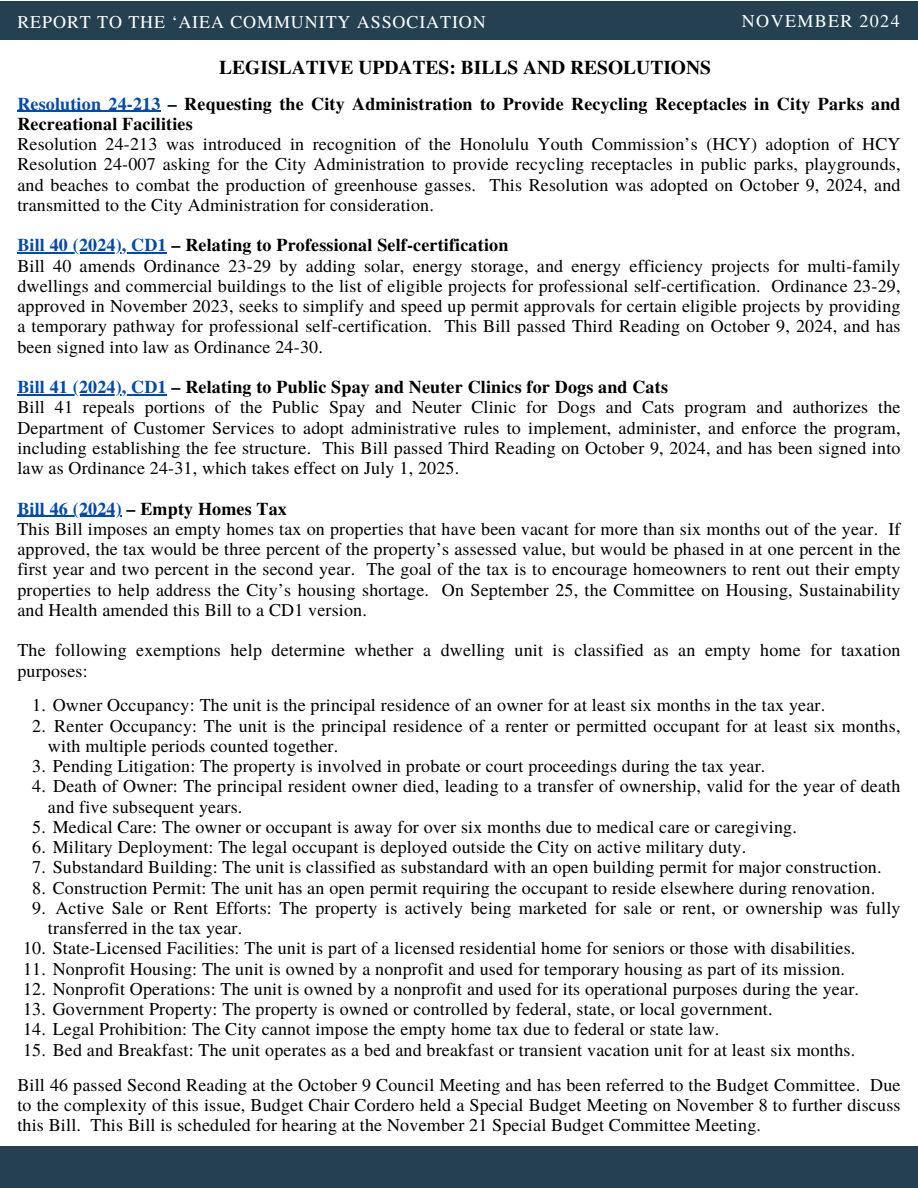
<style>
.page{position:relative;width:918px;height:1188px;background:#fff}
.page>*{position:absolute;margin:0;border:0;box-sizing:border-box;transform-origin:0 0}
.t1{font:700 19.5px "Te X Gyre Termes";color:#000}
.t2{font:18px/20.2px "Te X Gyre Termes";letter-spacing:.01em;color:#000;text-align:justify}
.t3{font:700 18px/20.2px "Te X Gyre Termes";letter-spacing:.01em;color:#000}
.t4{font:18px "Te X Gyre Termes";letter-spacing:.05em;color:#fff}
.t5{font:18px "Te X Gyre Termes";letter-spacing:.075em;color:#fff}
.s1{color:#004aad}
</style>
<div class="page">
<div style="left:0;top:1px;width:918px;height:39px;background:#244051"></div>
<div style="left:0;top:1146px;width:918px;height:42px;background:#244051"></div>
<hr style="left:17px;top:111px;width:144px;height:1px;background:#004aad">
<hr style="left:17px;top:252px;width:150px;height:2px;background:#004aad">
<hr style="left:17px;top:394px;width:150px;height:1px;background:#004aad">
<hr style="left:17px;top:516px;width:105px;height:1px;background:#004aad">
<p class="t4" style="left:17px;top:9px;width:470px">REPORT TO THE ‘AIEA COMMUNITY ASSOCIATION</p>
<p class="t1" style="left:219px;top:52px;width:493px">LEGISLATIVE UPDATES: BILLS AND RESOLUTIONS</p>
<h2 class="t5" style="left:742px;top:8px;width:159px">NOVEMBER 2024</h2>
<h2 class="t3" style="left:17px;top:92px;width:885px"><span class="s1">Resolution 24-213</span> – Requesting the City Administration to Provide Recycling Receptacles in City Parks and<br>Recreational Facilities</h2>
<h1 class="t2" style="left:17px;top:133px;width:885px">Resolution 24-213 was introduced in recognition of the Honolulu Youth Commission’s (HCY) adoption of HCY Resolution 24-007 asking for the City Administration to provide recycling receptacles in public parks, playgrounds, and beaches to combat the production of greenhouse gasses. This Resolution was adopted on October 9, 2024, and transmitted to the City Administration for consideration.</h1>
<p class="t3" style="left:17px;top:234px;width:492px"><span class="s1">Bill 40 (2024), CD1</span> – Relating to Professional Self-certification</p>
<p class="t2" style="left:17px;top:254px;width:885px">Bill 40 amends Ordinance 23-29 by adding solar, energy storage, and energy efficiency projects for multi-family dwellings and commercial buildings to the list of eligible projects for professional self-certification. Ordinance 23-29, approved in November 2023, seeks to simplify and speed up permit approvals for certain eligible projects by providing a temporary pathway for professional self-certification. This Bill passed Third Reading on October 9, 2024, and has been signed into law as Ordinance 24-30.</p>
<p class="t3" style="left:17px;top:376px;width:652px"><span class="s1">Bill 41 (2024), CD1</span> – Relating to Public Spay and Neuter Clinics for Dogs and Cats</p>
<p class="t2" style="left:17px;top:396px;width:885px">Bill 41 repeals portions of the Public Spay and Neuter Clinic for Dogs and Cats program and authorizes the Department of Customer Services to adopt administrative rules to implement, administer, and enforce the program, including establishing the fee structure. This Bill passed Third Reading on October 9, 2024, and has been signed into law as Ordinance 24-31, which takes effect on July 1, 2025.</p>
<p class="t3" style="left:17px;top:497px;width:271px"><span class="s1">Bill 46 (2024)</span> – Empty Homes Tax</p>
<p class="t2" style="left:17px;top:518px;width:885px">This Bill imposes an empty homes tax on properties that have been vacant for more than six months out of the year. If approved, the tax would be three percent of the property’s assessed value, but would be phased in at one percent in the first year and two percent in the second year. The goal of the tax is to encourage homeowners to rent out their empty properties to help address the City’s housing shortage. On September 25, the Committee on Housing, Sustainability and Health amended this Bill to a CD1 version.</p>
<p class="t2" style="left:17px;top:639px;width:885px">The following exemptions help determine whether a dwelling unit is classified as an empty home for taxation purposes:</p>
<p class="t2" style="left:32px;top:694px;width:794px">1. Owner Occupancy: The unit is the principal residence of an owner for at least six months in the tax year.</p>
<p class="t2" style="left:48px;top:715px;width:854px;text-indent:6px">Renter Occupancy: The unit is the principal residence of a renter or permitted occupant for at least six months, with multiple periods counted together.</p>
<p class="t2" style="left:32px;top:715px;width:15px">2.</p>
<p class="t2" style="left:32px;top:755px;width:735px">3. Pending Litigation: The property is involved in probate or court proceedings during the tax year.</p>
<p class="t2" style="left:48px;top:775px;width:854px;text-indent:-16px">4. Death of Owner: The principal resident owner died, leading to a transfer of ownership, valid for the year of death and five subsequent years.</p>
<p class="t2" style="left:32px;top:816px;width:766px">5. Medical Care: The owner or occupant is away for over six months due to medical care or caregiving.</p>
<p class="t2" style="left:32px;top:836px;width:715px">6. Military Deployment: The legal occupant is deployed outside the City on active military duty.</p>
<p class="t2" style="left:32px;top:856px;width:851px">7. Substandard Building: The unit is classified as substandard with an open building permit for major construction.</p>
<p class="t2" style="left:32px;top:877px;width:844px">8. Construction Permit: The unit has an open permit requiring the occupant to reside elsewhere during renovation.</p>
<p class="t2" style="left:48px;top:897px;width:854px;text-indent:7px">Active Sale or Rent Efforts: The property is actively being marketed for sale or rent, or ownership was fully transferred in the tax year.</p>
<p class="t2" style="left:32px;top:897px;width:15px">9.</p>
<p class="t2" style="left:23px;top:937px;width:834px">10. State-Licensed Facilities: The unit is part of a licensed residential home for seniors or those with disabilities.</p>
<p class="t2" style="left:23px;top:958px;width:823px">11. Nonprofit Housing: The unit is owned by a nonprofit and used for temporary housing as part of its mission.</p>
<p class="t2" style="left:23px;top:978px;width:837px">12. Nonprofit Operations: The unit is owned by a nonprofit and used for its operational purposes during the year.</p>
<p class="t2" style="left:23px;top:998px;width:751px">13. Government Property: The property is owned or controlled by federal, state, or local government.</p>
<p class="t2" style="left:23px;top:1018px;width:698px">14. Legal Prohibition: The City cannot impose the empty home tax due to federal or state law.</p>
<p class="t2" style="left:23px;top:1039px;width:834px">15. Bed and Breakfast: The unit operates as a bed and breakfast or transient vacation unit for at least six months.</p>
<p class="t2" style="left:17px;top:1073px;width:885px">Bill 46 passed Second Reading at the October 9 Council Meeting and has been referred to the Budget Committee. Due to the complexity of this issue, Budget Chair Cordero held a Special Budget Meeting on November 8 to further discuss this Bill. This Bill is scheduled for hearing at the November 21 Special Budget Committee Meeting.</p>
</div>
